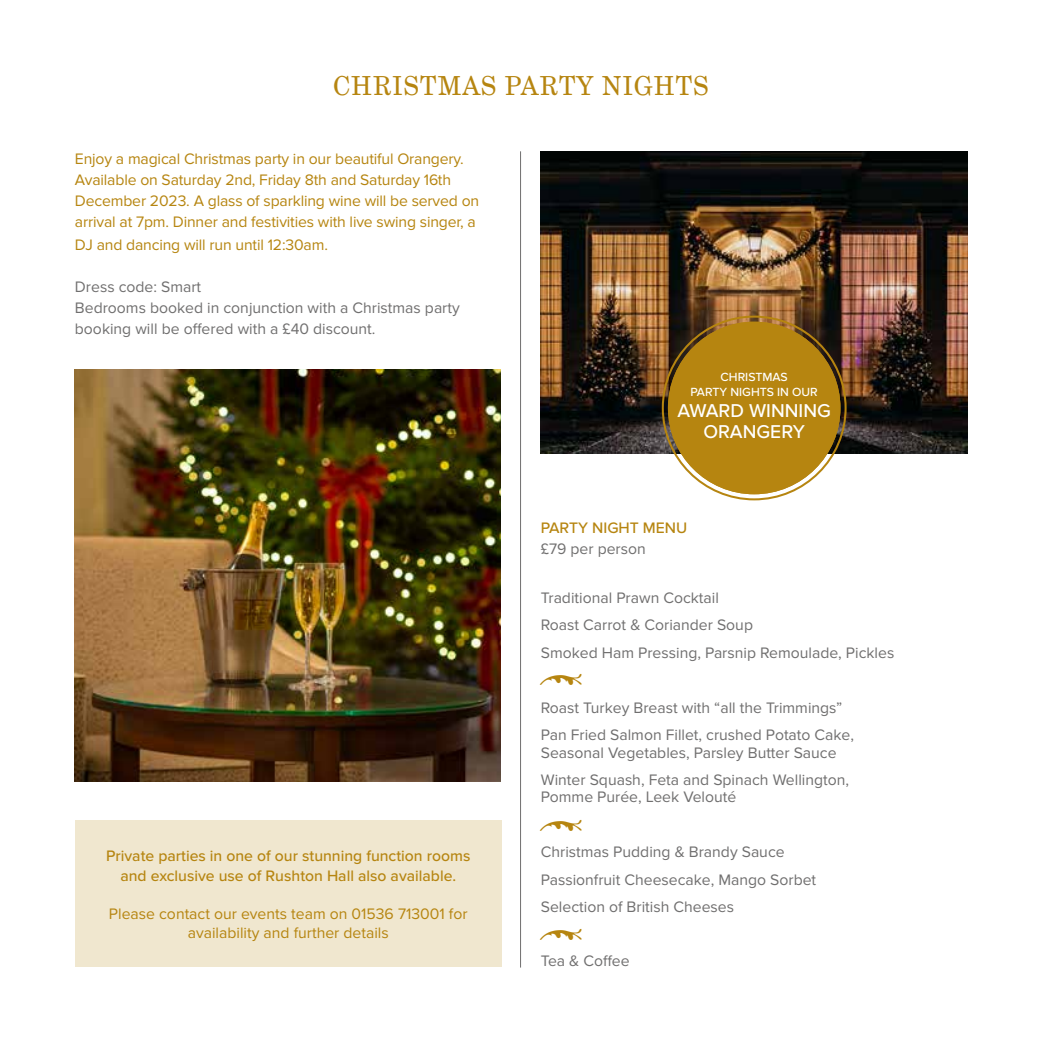
<style>
.page{position:relative;width:1042px;height:1042px;background:#fff}
.page>*{position:absolute;margin:0;border:0;box-sizing:border-box;transform-origin:0 0}
.t1{font:26.25px "Grad";letter-spacing:.05em;color:#b68510}
.t2{font:500 19.25px/21px "Proxima Nova";color:#fff;text-align:center}
.t3{font:15.75px/27.5px "Proxima Nova";color:#706f6f}
.t4{font:15.75px/21px "Proxima Nova";letter-spacing:-.01em;color:#b68510}
.t5{font:500 15.75px/19.2px "Proxima Nova";color:#b68510;text-align:center}
.t6{font:500 12.25px/15.8px "Proxima Nova";color:#fff;text-align:center}
</style>
<div class="page">
<div style="left:75px;top:820px;width:426px;height:147px;background:#f0e7cf"></div>
<hr style="left:520px;top:151px;width:1px;height:816px;background:#706f6f">
<img style="left:541px;top:151px;width:426px;height:303px">
<div style="left:668px;top:322px;width:172px;height:172px;background:#b68510;border-radius:50%"></div>
<div style="left:668px;top:322px;width:172px;height:172px;border:6px solid #b68510;border-radius:50%"></div>
<img style="left:75px;top:370px;width:426px;height:411px">
<h1 class="t1" style="left:333px;top:70px;width:376px">CHRISTMAS PARTY NIGHTS</h1>
<p class="t4" style="left:75px;top:149px;width:406px">Enjoy a magical Christmas party in our beautiful Orangery.<br>Available on Saturday 2nd, Friday 8th and Saturday 16th December 2023. A glass of sparkling wine will be served on arrival at 7pm. Dinner and festivities with live swing singer, a</p>
<p class="t4" style="left:75px;top:234px;width:254px">DJ and dancing will run until 12:30am.</p>
<p class="t3" style="left:75px;top:276px;width:386px;line-height:21px">Dress code: Smart<br>Bedrooms booked in conjunction with a Christmas party booking will be offered with a £40 discount.</p>
<p class="t5" style="left:106px;top:847px;width:366px">Private parties in one of our stunning function rooms and exclusive use of Rushton Hall also available.</p>
<p class="t4" style="left:109px;top:904px;width:360px;line-height:19.2px;text-align:center">Please contact our events team on 01536 713001 for availability and further details</p>
<p class="t6" style="left:690px;top:369px;width:129px">CHRISTMAS<br>PARTY NIGHTS IN OUR</p>
<p class="t2" style="left:677px;top:401px;width:155px">AWARD WINNING<br>ORANGERY</p>
<p class="t5" style="left:541px;top:519px;width:148px">PARTY NIGHT MENU</p>
<p class="t3" style="left:541px;top:536px;width:106px">£79 per person</p>
<p class="t3" style="left:541px;top:584px;width:355px">Traditional Prawn Cocktail<br>Roast Carrot &amp; Coriander Soup<br>Smoked Ham Pressing, Parsnip Remoulade, Pickles</p>
<p class="t3" style="left:541px;top:694px;width:315px">Roast Turkey Breast with “all the Trimmings”<br>Pan Fried Salmon Fillet, crushed Potato Cake,</p>
<p class="t3" style="left:541px;top:739px;width:310px">Seasonal Vegetables, Parsley Butter Sauce<br>Winter Squash, Feta and Spinach Wellington,</p>
<p class="t3" style="left:541px;top:784px;width:197px">Pomme Purée, Leek Velouté</p>
<p class="t3" style="left:541px;top:839px;width:277px">Christmas Pudding &amp; Brandy Sauce<br>Passionfruit Cheesecake, Mango Sorbet<br>Selection of British Cheeses</p>
<p class="t3" style="left:541px;top:948px;width:90px">Tea &amp; Coffee</p>
</div>
